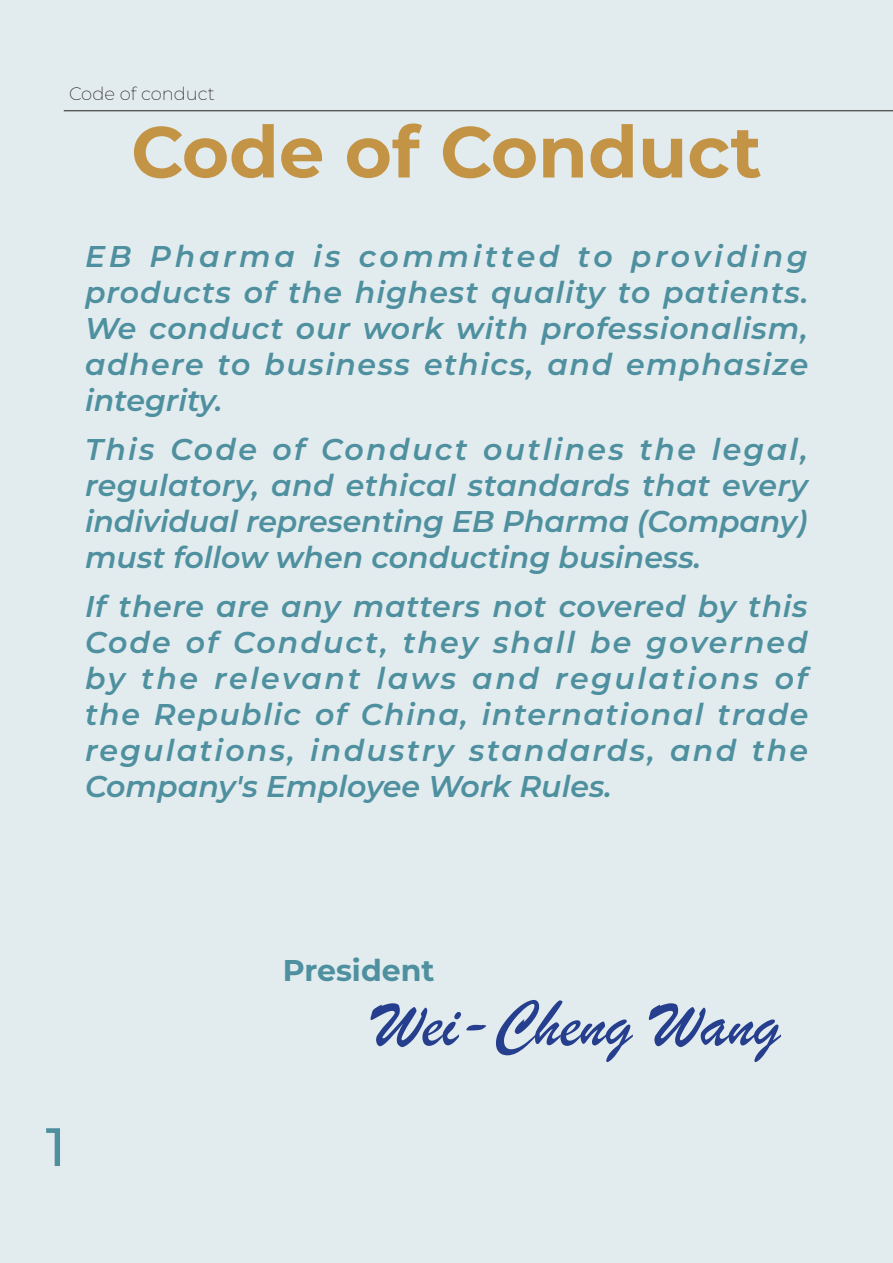
<style>
.page{position:relative;width:893px;height:1263px;background:#e2ebed}
.page>*{position:absolute;margin:0;border:0;box-sizing:border-box;transform-origin:0 0}
.t1{font:700 72px "Montserrat";color:#c49446}
.t2{font:69px "Brush Script";color:#253f8e}
.t3{font:500 54px "Montserrat";color:#4e909f}
.t4{font:italic 600 30px/36px "Montserrat";color:#4e909f;text-align:justify}
.t5{font:700 30px "Montserrat";color:#4e909f}
.t6{font:200 18px "Montserrat";color:#231f20}
</style>
<div class="page">
<hr style="left:64px;top:111px;width:829px;height:1px;background:#231f20">
<p class="t6" style="left:69px;top:82px;width:147px">Code of conduct</p>
<p class="t1" style="left:131px;top:101px;width:632px">Code of Conduct</p>
<p class="t4" style="left:85px;top:241px;width:725px">EB Pharma is committed to providing products of the highest quality to patients.<br>We conduct our work with professionalism, adhere to business ethics, and emphasize integrity.</p>
<p class="t4" style="left:85px;top:433px;width:724px">This Code of Conduct outlines the legal, regulatory, and ethical standards that every individual representing EB Pharma (Company) must follow when conducting business.</p>
<p class="t4" style="left:85px;top:590px;width:725px">If there are any matters not covered by this Code of Conduct, they shall be governed by the relevant laws and regulations of the Republic of China, international trade regulations, industry standards, and the Company's Employee Work Rules.</p>
<h3 class="t3" style="left:46px;top:1110px;width:21px">1</h3>
<p class="t5" style="left:283px;top:948px;width:153px">President</p>
<p class="t2" style="left:373px;top:982px;width:409px">Wei-Cheng Wang</p>
</div>
